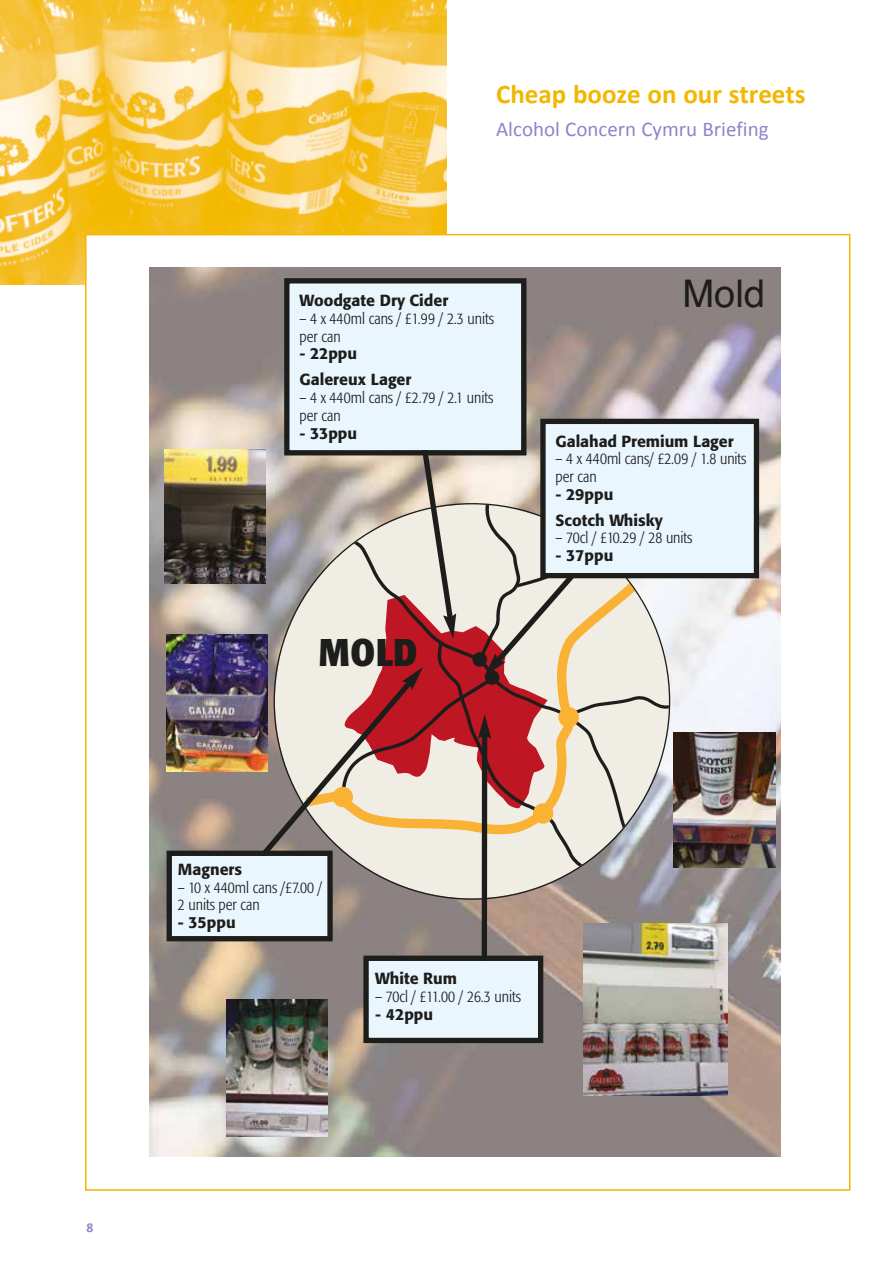
<style>
.page{position:relative;width:893px;height:1263px;background:#fff}
.page>*{position:absolute;margin:0;border:0;box-sizing:border-box;transform-origin:0 0}
.t1{font:38.25px "Helvetica";color:#1d1d1b}
.t2{font:700 condensed 38.25px "Formata";color:#1d1d1b}
.t3{font:700 27px "Calibri";color:#f2b700}
.t4{font:21px "Calibri";color:#8d85c9}
.t5{font:300 condensed 15.9px/17.9px "Formata";color:#1d1d1b}
.t6{font:500 15.9px/25.8px "Formata";color:#1d1d1b}
.t7{font:700 13.5px "Calibri";color:#8d85c9}
</style>
<div class="page">
<img style="left:0;top:0;width:446px;height:285px">
<div style="left:86px;top:235px;width:764px;height:955px;background:#fff"></div>
<img style="left:150px;top:268px;width:630px;height:889px">
<svg style="left:249px;top:431px;width:420px;height:545px;background:#c7aea6"></svg>
<div style="left:546px;top:424px;width:208px;height:149px;background:#eaf6fe"></div>
<div style="left:540px;top:419px;width:219px;height:159px;border:5px solid #1d1d1b"></div>
<div style="left:369px;top:961px;width:169px;height:77px;background:#eaf6fe"></div>
<div style="left:363px;top:955px;width:180px;height:88px;border:5px solid #1d1d1b"></div>
<img style="left:167px;top:635px;width:101px;height:136px">
<img style="left:674px;top:732px;width:101px;height:135px">
<img style="left:226px;top:999px;width:101px;height:137px">
<div style="left:289px;top:283px;width:232px;height:167px;background:#eaf6fe"></div>
<div style="left:284px;top:278px;width:242px;height:177px;border:5px solid #1d1d1b"></div>
<img style="left:164px;top:449px;width:102px;height:135px">
<img style="left:583px;top:924px;width:145px;height:171px">
<div style="left:172px;top:856px;width:155px;height:80px;background:#eaf6fe"></div>
<div style="left:167px;top:851px;width:166px;height:90px;border:5px solid #1d1d1b"></div>
<p class="t7" style="left:87px;top:1219px;width:8px">8</p>
<h2 class="t3" style="left:496px;top:76px;width:311px">Cheap booze on our streets</h2>
<h3 class="t4" style="left:496px;top:116px;width:274px">Alcohol Concern Cymru Briefing</h3>
<p class="t6" style="left:299px;top:287px;width:150px">Woodgate Dry Cider</p>
<p class="t5" style="left:299px;top:310px;width:196px">– 4 x 440ml cans / £1.99 / 2.3 units per can</p>
<p class="t6" style="left:299px;top:341px;width:114px">- 22ppu<br>Galereux Lager</p>
<p class="t5" style="left:299px;top:389px;width:195px">– 4 x 440ml cans / £2.79 / 2.1 units per can</p>
<p class="t6" style="left:299px;top:420px;width:59px">- 33ppu</p>
<p class="t2" style="left:319px;top:629px;width:100px">MOLD</p>
<p class="t1" style="left:682px;top:264px;width:84px">Mold</p>
<p class="t6" style="left:556px;top:428px;width:180px">Galahad Premium Lager</p>
<p class="t5" style="left:556px;top:450px;width:192px">– 4 x 440ml cans/ £2.09 / 1.8 units per can</p>
<p class="t6" style="left:556px;top:481px;width:109px">- 29ppu<br>Scotch Whisky</p>
<p class="t5" style="left:556px;top:529px;width:138px">– 70cl / £10.29 / 28 units</p>
<p class="t6" style="left:556px;top:543px;width:59px">- 37ppu</p>
<p class="t6" style="left:178px;top:856px;width:66px">Magners</p>
<p class="t5" style="left:178px;top:878px;width:146px">– 10 x 440ml cans /£7.00 /<br>2 units per can</p>
<p class="t6" style="left:178px;top:910px;width:59px">- 35ppu</p>
<p class="t6" style="left:375px;top:965px;width:83px">White Rum</p>
<p class="t5" style="left:375px;top:987px;width:147px">– 70cl / £11.00 / 26.3 units</p>
<p class="t6" style="left:375px;top:1001px;width:60px">- 42ppu</p>
</div>
